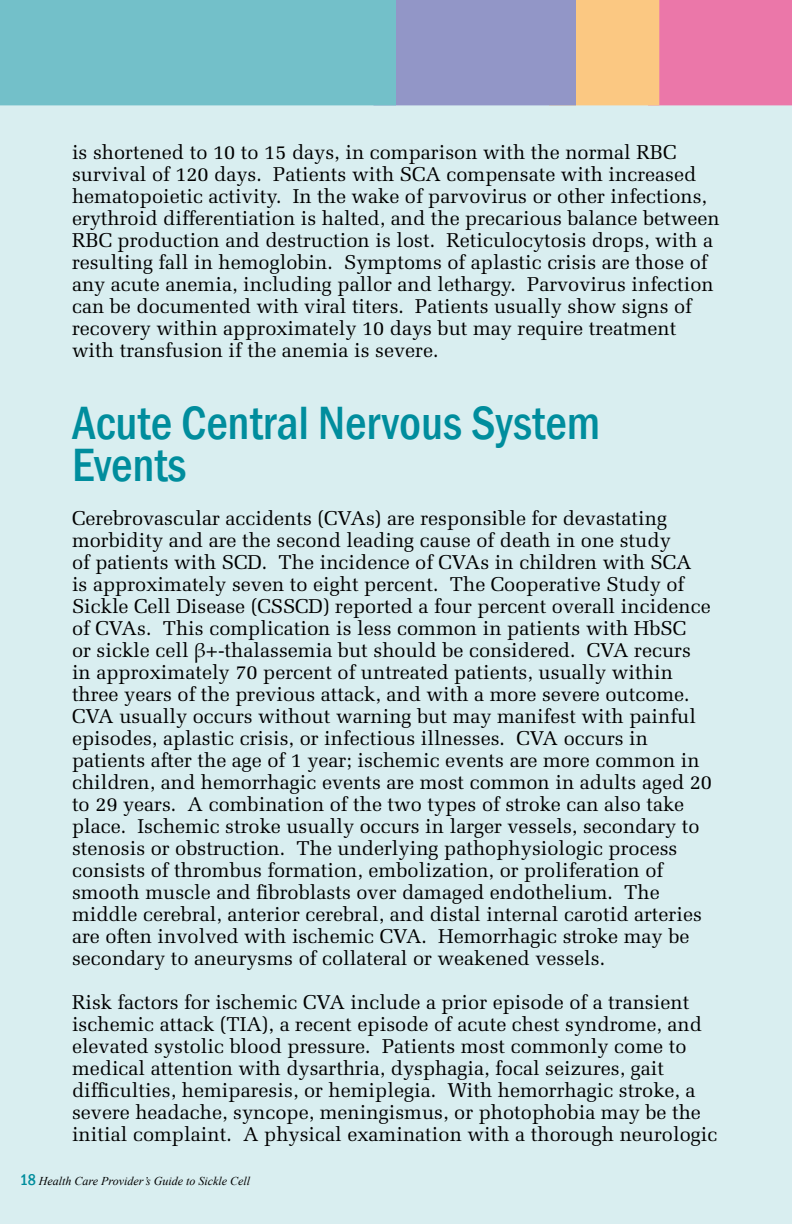
<style>
.page{position:relative;width:792px;height:1224px;background:#fff}
.page>*{position:absolute;margin:0;border:0;box-sizing:border-box;transform-origin:0 0}
.t1{font:500 condensed 48px/42px "Franklin Gothic";color:#008d9d}
.t2{font:20px/22px "Melior LT Std";color:#000}
.t3{font:italic 12px "Times New Roman";color:#000}
.s1{font-family:"Palatino Linotype"}
.s2{font-family:"Franklin Gothic";font-weight:500;font-style:normal;font-stretch:condensed;font-size:16px;color:#008d9d}
</style>
<div class="page">
<div style="left:0;top:105px;width:792px;height:1119px;background:#d9eef0"></div>
<svg style="left:396px;top:0;width:396px;height:105px;background:#c596ae"></svg>
<div style="left:0;top:0;width:396px;height:105px;background:#73c0c9"></div>
<p class="t2" style="left:72px;top:141px;width:649px">is shortened to 10 to 15 days, in comparison with the normal RBC survival of 120 days. Patients with SCA compensate with increased hematopoietic activity. In the wake of parvovirus or other infections, erythroid differentiation is halted, and the precarious balance between RBC production and destruction is lost. Reticulocytosis drops, with a resulting fall in hemoglobin. Symptoms of aplastic crisis are those of any acute anemia, including pallor and lethargy. Parvovirus infection can be documented with viral titers. Patients usually show signs of recovery within approximately 10 days but may require treatment with transfusion if the anemia is severe.</p>
<h1 class="t1" style="left:72px;top:402px;width:530px">Acute Central Nervous System<br>Events</h1>
<p class="t2" style="left:72px;top:507px;width:642px">Cerebrovascular accidents (CVAs) are responsible for devastating morbidity and are the second leading cause of death in one study<br>of patients with SCD. The incidence of CVAs in children with SCA is approximately seven to eight percent. The Cooperative Study of Sickle Cell Disease (CSSCD) reported a four percent overall incidence of CVAs. This complication is less common in patients with HbSC<br>or sickle cell <span class="s1">β</span>+-thalassemia but should be considered. CVA recurs in approximately 70 percent of untreated patients, usually within three years of the previous attack, and with a more severe outcome.<br>CVA usually occurs without warning but may manifest with painful episodes, aplastic crisis, or infectious illnesses. CVA occurs in patients after the age of 1 year; ischemic events are more common in children, and hemorrhagic events are most common in adults aged 20 to 29 years. A combination of the two types of stroke can also take place. Ischemic stroke usually occurs in larger vessels, secondary to stenosis or obstruction. The underlying pathophysiologic process consists of thrombus formation, embolization, or proliferation of smooth muscle and fibroblasts over damaged endothelium. The middle cerebral, anterior cerebral, and distal internal carotid arteries are often involved with ischemic CVA. Hemorrhagic stroke may be secondary to aneurysms of collateral or weakened vessels.</p>
<p class="t2" style="left:72px;top:991px;width:647px">Risk factors for ischemic CVA include a prior episode of a transient ischemic attack (TIA), a recent episode of acute chest syndrome, and elevated systolic blood pressure. Patients most commonly come to medical attention with dysarthria, dysphagia, focal seizures, gait difficulties, hemiparesis, or hemiplegia. With hemorrhagic stroke, a severe headache, syncope, meningismus, or photophobia may be the initial complaint. A physical examination with a thorough neurologic</p>
<p class="t3" style="left:20px;top:1173px;width:232px"><span class="s2">18</span> Health Care Provider’s Guide to Sickle Cell</p>
</div>
